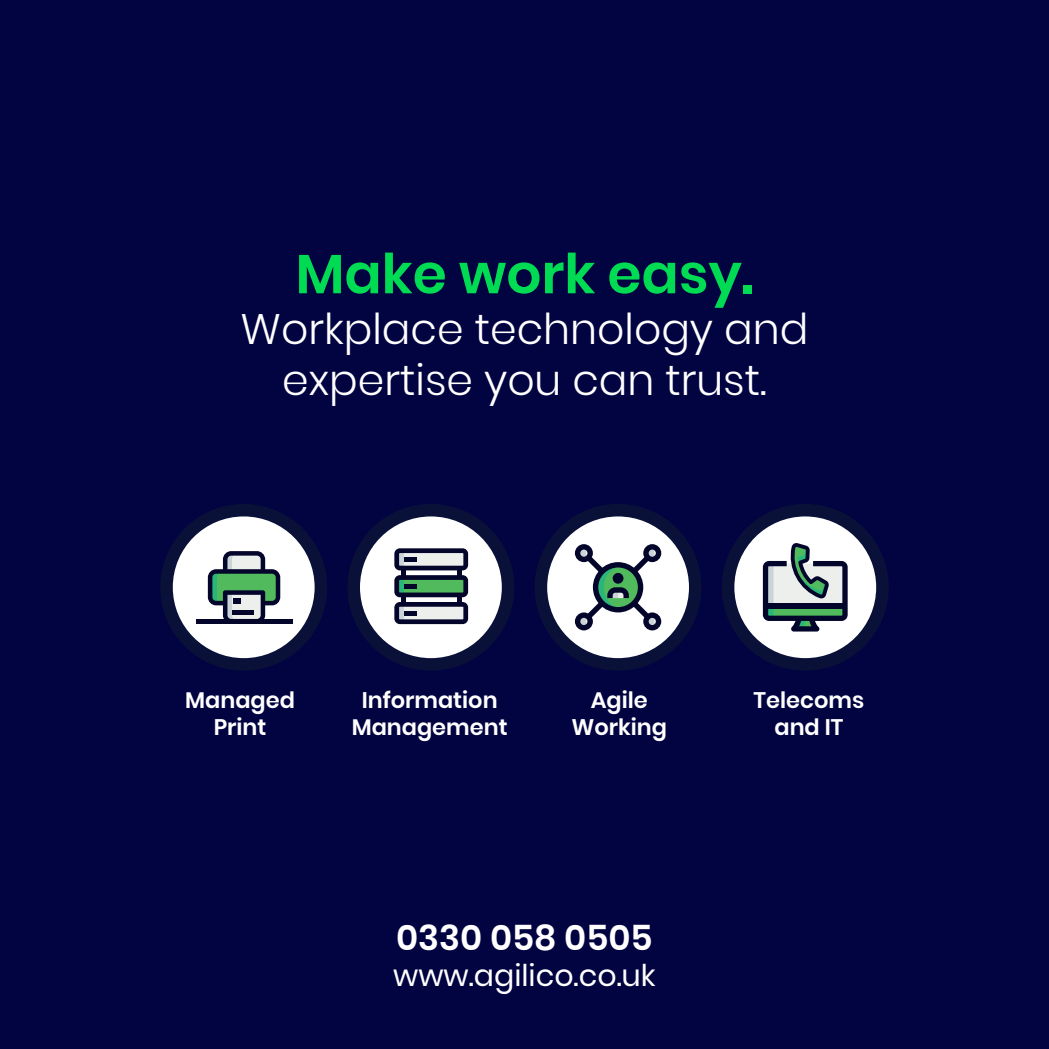
<style>
.page{position:relative;width:1049px;height:1049px;background:#020341}
.page>*{position:absolute;margin:0;border:0;box-sizing:border-box;transform-origin:0 0}
.t1{font:600 55px "Poppins";color:#00db54}
.t2{font:300 42.5px/51px "Poppins";color:#fff;text-align:center}
.t3{font:600 35px "Poppins";color:#fff}
.t4{font:30px "Poppins";color:#fff}
.t5{font:600 22.5px/27px "Poppins";color:#fff;text-align:center}
</style>
<div class="page">
<svg style="left:167px;top:510px;width:154px;height:154px;background:#d9dae0"></svg>
<div style="left:160px;top:504px;width:167px;height:167px;border:12px solid #0a1139;border-radius:50%"></div>
<svg style="left:208px;top:551px;width:72px;height:68px;background:#7e9b8f"></svg>
<hr style="left:196px;top:619px;width:96px;height:4px;background:#04052b">
<svg style="left:728px;top:510px;width:154px;height:154px;fill:#fff"></svg>
<div style="left:722px;top:504px;width:167px;height:167px;border:12px solid #0a1139;border-radius:50%"></div>
<svg style="left:763px;top:543px;width:85px;height:88px;background:#8f9e9f"></svg>
<svg style="left:541px;top:510px;width:154px;height:154px;fill:#fff"></svg>
<div style="left:535px;top:504px;width:166px;height:167px;border:12px solid #0a1139;border-radius:50%"></div>
<svg style="left:575px;top:544px;width:86px;height:86px;background:#9dacac"></svg>
<svg style="left:354px;top:510px;width:154px;height:154px;background:#dadbe1"></svg>
<div style="left:347px;top:504px;width:167px;height:167px;border:12px solid #0a1139;border-radius:50%"></div>
<svg style="left:394px;top:548px;width:74px;height:76px;background:#6e7e82"></svg>
<div style="left:404px;top:557px;width:12px;height:5px;background:#04052b"></div>
<hr style="left:404px;top:584px;width:12px;height:4px;background:#04052b">
<hr style="left:404px;top:611px;width:12px;height:4px;background:#04052b">
<p class="t1" style="left:296px;top:242px;width:459px">Make work easy.</p>
<p class="t2" style="left:240px;top:304px;width:569px">Workplace technology and expertise you can trust.</p>
<p class="t5" style="left:185px;top:687px;width:111px">Managed<br>Print</p>
<p class="t5" style="left:352px;top:687px;width:157px">Information<br>Management</p>
<p class="t5" style="left:591px;top:687px;width:59px">Agile</p>
<p class="t5" style="left:571px;top:714px;width:97px">Working</p>
<p class="t3" style="left:396px;top:917px;width:258px">0330 058 0505</p>
<p class="t4" style="left:393px;top:958px;width:264px">www.agilico.co.uk</p>
<p class="t5" style="left:753px;top:687px;width:112px">Telecoms</p>
<p class="t5" style="left:774px;top:714px;width:70px">and IT</p>
</div>
